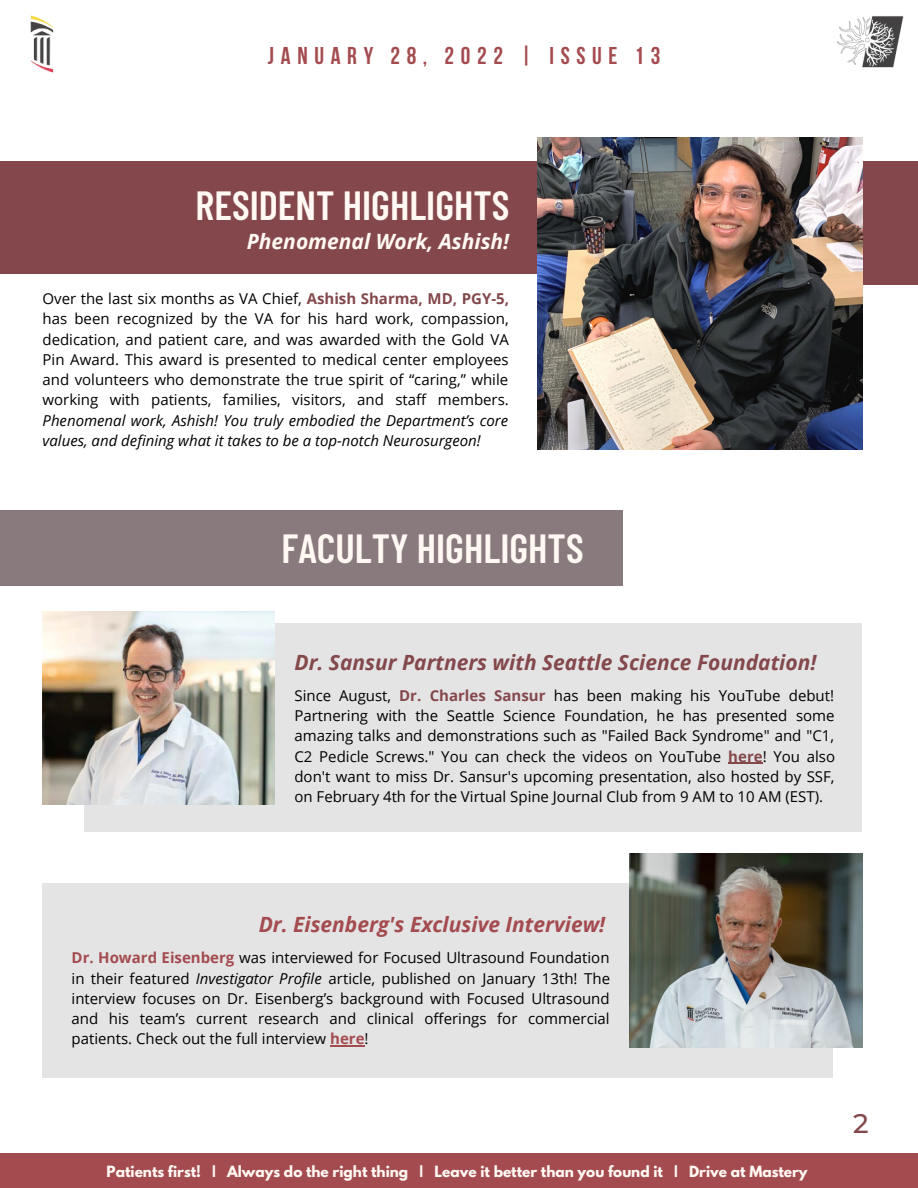
<style>
.page{position:relative;width:918px;height:1188px;background:#fff}
.page>*{position:absolute;margin:0;border:0;box-sizing:border-box;transform-origin:0 0}
.t1{font:600 40.65px "Barlow Condensed";color:#fff8f3}
.t2{font:500 27px "Montserrat";color:#84484c}
.t3{font:700 24.3px "Bebas Neue";letter-spacing:.275em;color:#a44b50}
.t4{font:italic 700 21px "Open Sans";color:#84484c}
.t5{font:italic 700 21px "Open Sans";color:#a44b50}
.t6{font:italic 700 21px "Open Sans";color:#fff8f3}
.t7{font:15px/20.2px "Open Sans";color:#000;text-align:justify}
.t8{font:700 13.65px "League Spartan";color:#fff8f3}
.s1{font-weight:700;color:#84484c}
.s2{font-style:italic}
.s3{font-weight:700;color:#a44b50}
</style>
<div class="page">
<div style="left:0;top:1153px;width:918px;height:35px;background:#a44b50"></div>
<img style="left:30px;top:15px;width:24px;height:58px">
<img style="left:837px;top:16px;width:67px;height:52px">
<div style="left:0;top:161px;width:672px;height:113px;background:#84484c"></div>
<div style="left:729px;top:161px;width:189px;height:124px;background:#84484c"></div>
<img style="left:538px;top:138px;width:325px;height:311px">
<div style="left:0;top:510px;width:623px;height:75px;background:#897b7d"></div>
<div style="left:85px;top:624px;width:777px;height:208px;background:#e4e4e4"></div>
<img style="left:43px;top:611px;width:231px;height:194px">
<div style="left:43px;top:883px;width:790px;height:195px;background:#e4e4e4"></div>
<img style="left:629px;top:853px;width:233px;height:195px">
<hr style="left:728px;top:763px;width:35px;height:1px;background:#84484c">
<hr style="left:330px;top:1046px;width:35px;height:1px;background:#a44b50">
<p class="t3" style="left:268px;top:46px;width:394px">JANUARY 28, 2022 | ISSUE 13</p>
<p class="t1" style="left:196px;top:179px;width:316px">RESIDENT HIGHLIGHTS</p>
<p class="t6" style="left:247px;top:227px;width:264px">Phenomenal Work, Ashish!</p>
<p class="t7" style="left:43px;top:288px;width:468px">Over the last six months as VA Chief, <span class="s1">Ashish Sharma, MD, PGY-5, </span>has been recognized by the VA for his hard work, compassion, dedication, and patient care, and was awarded with the Gold VA Pin Award. This award is presented to medical center employees and volunteers who demonstrate the true spirit of “caring,” while working with patients, families, visitors, and staff members.<br><span class="s2">Phenomenal work, Ashish! You truly embodied the Department’s core values, and defining what it takes to be a top-notch Neurosurgeon!</span></p>
<p class="t1" style="left:281px;top:523px;width:304px">FACULTY HIGHLIGHTS</p>
<p class="t4" style="left:294px;top:648px;width:523px">Dr. Sansur Partners with Seattle Science Foundation!</p>
<p class="t7" style="left:294px;top:685px;width:542px">Since August, <span class="s1">Dr. Charles Sansur</span> has been making his YouTube debut!<br>Partnering with the Seattle Science Foundation, he has presented some amazing talks and demonstrations such as "Failed Back Syndrome" and "C1, C2 Pedicle Screws." You can check the videos on YouTube <span class="s1">here</span>! You also don't want to miss Dr. Sansur's upcoming presentation, also hosted by SSF, on February 4th for the Virtual Spine Journal Club from 9 AM to 10 AM (EST).</p>
<p class="t5" style="left:259px;top:910px;width:348px">Dr. Eisenberg's Exclusive Interview!</p>
<p class="t7" style="left:72px;top:947px;width:540px"><span class="s3">Dr. Howard Eisenberg</span> was interviewed for Focused Ultrasound Foundation in their featured <span class="s2">Investigator Profile</span> article, published on January 13th! The interview focuses on Dr. Eisenberg’s background with Focused Ultrasound and his team’s current research and clinical offerings for commercial patients. Check out the full interview <span class="s3">here</span>!</p>
<p class="t8" style="left:107px;top:1165px;width:703px">Patients first! | Always do the right thing | Leave it better than you found it | Drive at Mastery</p>
<p class="t2" style="left:853px;top:1104px;width:17px">2</p>
</div>
